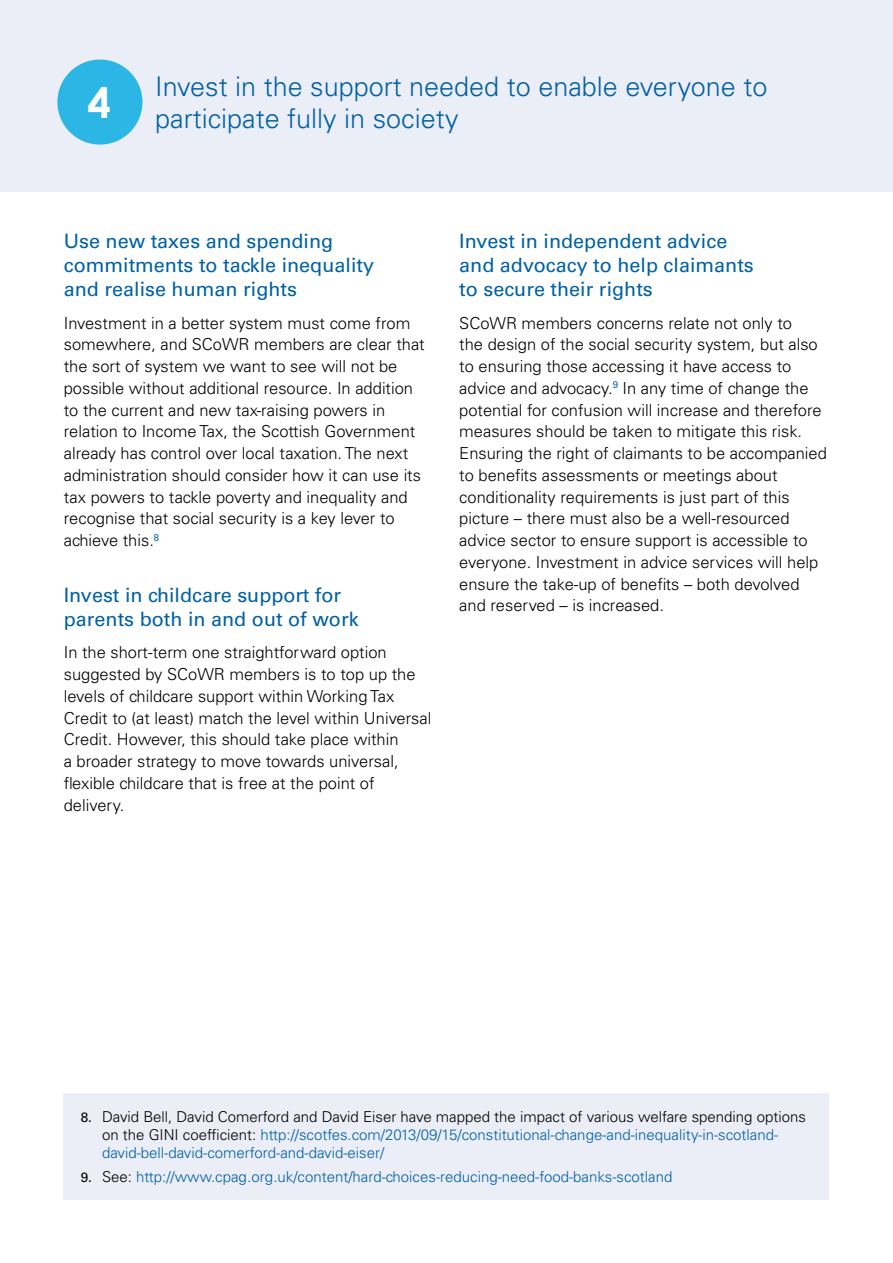
<style>
.page{position:relative;width:893px;height:1263px;background:#fff}
.page>*{position:absolute;margin:0;border:0;box-sizing:border-box;transform-origin:0 0}
.Number__in_circle{font:700 42px "Century Gothic";color:#fff}
.Page_Title__Numbered{font:300 27px "Univers LT Std";color:#0061a4}
.Header_1{font:19.8px/24px "Univers LT Std";color:#0061a4}
.t1{font:300 16.5px/21.8px "Univers LT Std";color:#000}
.Footnote{font:300 15px/18px "Univers LT Std";color:#0061a4}
.s1{font-weight:400;font-size:13.5px;color:#000}
.s2{color:#000}
</style>
<div class="page">
<div style="left:0;top:0;width:893px;height:191px;background:#ebedf7"></div>
<div style="left:57px;top:60px;width:85px;height:85px;background:#2bb6e5;border-radius:50%"></div>
<div style="left:64px;top:1093px;width:765px;height:106px;background:#ebedf7"></div>
<p class="Number__in_circle" style="left:88px;top:71px;width:25px">4</p>
<p class="Page_Title__Numbered" style="left:155px;top:70px;width:614px">Invest in the support needed to enable everyone to</p>
<p class="Page_Title__Numbered" style="left:155px;top:102px;width:305px">participate fully in society</p>
<p class="Header_1" style="left:64px;top:229px;width:312px">Use new taxes and spending commitments to tackle inequality and realise human rights</p>
<p class="t1" style="left:64px;top:312px;width:362px">Investment in a better system must come from somewhere, and SCoWR members are clear that the sort of system we want to see will not be possible without additional resource. In addition to the current and new tax-raising powers in relation to Income Tax, the Scottish Government already has control over local taxation. The next administration should consider how it can use its tax powers to tackle poverty and inequality and recognise that social security is a key lever to achieve this.<sup>8</sup></p>
<p class="Header_1" style="left:64px;top:583px;width:296px">Invest in childcare support for parents both in and out of work</p>
<p class="t1" style="left:64px;top:642px;width:369px">In the short-term one straightforward option suggested by SCoWR members is to top up the levels of childcare support within Working Tax Credit to (at least) match the level within Universal Credit. However, this should take place within<br>a broader strategy to move towards universal, flexible childcare that is free at the point of delivery.</p>
<p class="Header_1" style="left:459px;top:229px;width:296px">Invest in independent advice and advocacy to help claimants to secure their rights</p>
<p class="t1" style="left:459px;top:312px;width:369px">SCoWR members concerns relate not only to<br>the design of the social security system, but also to ensuring those accessing it have access to advice and advocacy.<sup>9</sup> In any time of change the potential for confusion will increase and therefore measures should be taken to mitigate this risk.<br>Ensuring the right of claimants to be accompanied to benefits assessments or meetings about conditionality requirements is just part of this picture – there must also be a well-resourced advice sector to ensure support is accessible to everyone. Investment in advice services will help ensure the take-up of benefits – both devolved and reserved – is increased.</p>
<p class="Footnote" style="left:102px;top:1107px;width:705px;text-indent:-21px"><span class="s1">8.</span> <span class="s2">David Bell, David Comerford and David Eiser have mapped the impact of various welfare spending options on the GINI coefficient:</span> http://scotfes.com/2013/09/15/constitutional-change-and-inequality-in-scotland&shy;david-bell-david-comerford-and-david-eiser/</p>
<p class="Footnote" style="left:81px;top:1168px;width:593px"><span class="s1">9.</span> <span class="s2">See:</span> http://www.cpag.org.uk/content/hard-choices-reducing-need-food-banks-scotland</p>
</div>
